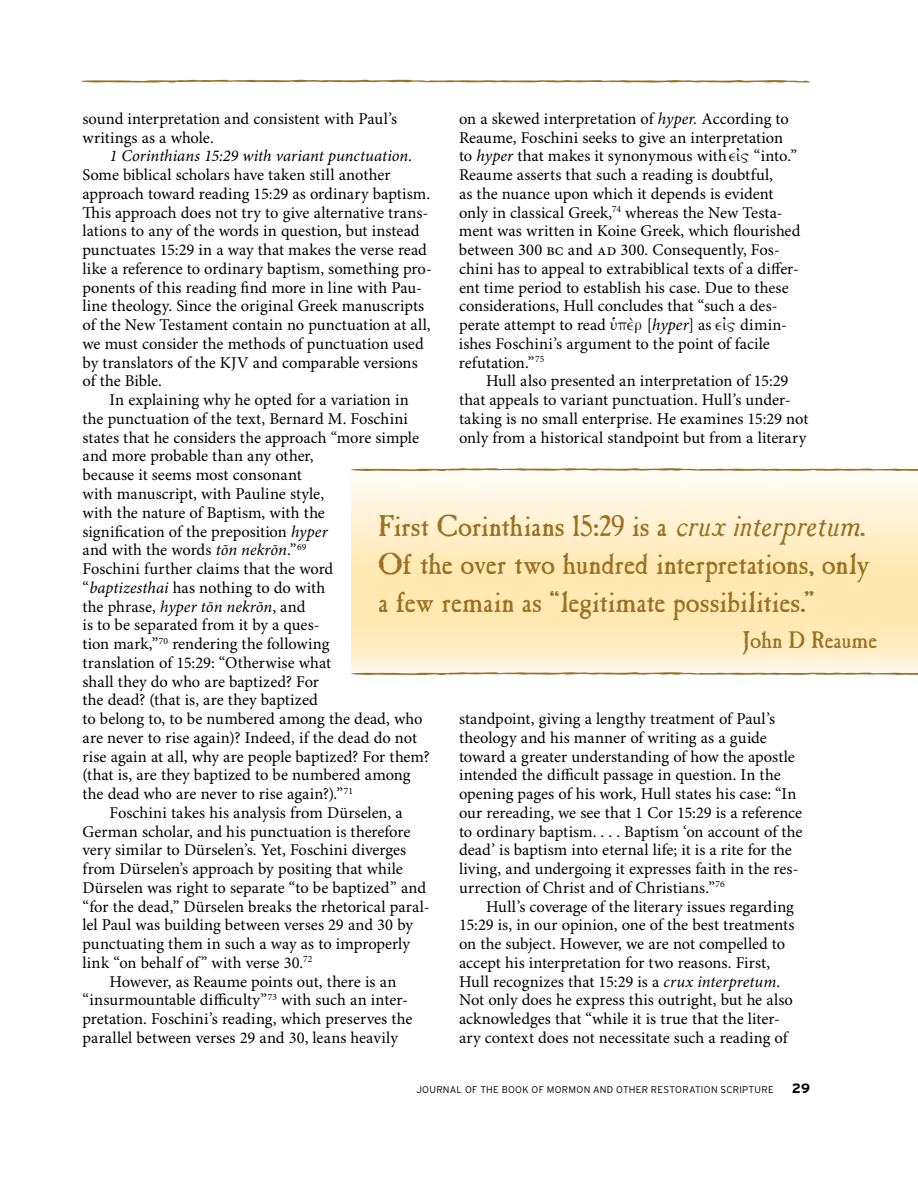
<style>
.page{position:relative;width:918px;height:1188px;background:#fff}
.page>*{position:absolute;margin:0;border:0;box-sizing:border-box;transform-origin:0 0}
.t1{font:30px/37.5px "Caslon Antique";letter-spacing:-.015em;color:#9b7221}
.t2{font:24px "Caslon Antique";letter-spacing:-.01em;color:#9b7221}
.t3{font:16.5px/18.8px "Minion Pro";letter-spacing:-.005em;color:#000}
.t4{font:italic 16.5px "Minion Pro";color:#000}
.t5{font:700 13.5px "Interstate";color:#000}
.t6{font:300 9.75px "Interstate";letter-spacing:.025em;color:#000}
.s1{font-style:italic}
.s2{font-family:"Graeca U"}
</style>
<div class="page">
<svg style="left:351px;top:477px;width:567px;height:195px;background:#ffedc6"></svg>
<svg style="left:81px;top:80px;width:729px;height:3px;background:#c4ad7e"></svg>
<svg style="left:351px;top:468px;width:567px;height:3px;background:#c4ac7c"></svg>
<svg style="left:351px;top:672px;width:567px;height:3px;background:#c4ac7c"></svg>
<p class="t3" style="left:82px;top:110px;width:316px">sound interpretation and consistent with Paul’s writings as a whole.</p>
<p class="t4" style="left:109px;top:146px;width:305px">1 Corinthians 15:29 with variant punctuation.</p>
<p class="t3" style="left:82px;top:166px;width:351px">Some biblical scholars have taken still another approach toward reading 15:29 as ordinary baptism.<br>This approach does not try to give alternative trans&shy;lations to any of the words in question, but instead punctuates 15:29 in a way that makes the verse read like a reference to ordinary baptism, something pro&shy;ponents of this reading find more in line with Pau&shy;line theology. Since the original Greek manuscripts of the New Testament contain no punctuation at all, we must consider the methods of punctuation used by translators of the KJV and comparable versions of the Bible.</p>
<p class="t3" style="left:109px;top:391px;width:301px">In explaining why he opted for a variation in</p>
<p class="t3" style="left:82px;top:410px;width:327px">the punctuation of the text, Bernard M. Foschini</p>
<p class="t3" style="left:82px;top:429px;width:338px">states that he considers the approach “more simple</p>
<p class="t3" style="left:82px;top:447px;width:233px">and more probable than any other,</p>
<p class="t3" style="left:82px;top:466px;width:221px">because it seems most consonant</p>
<p class="t3" style="left:82px;top:485px;width:243px">with manuscript, with Pauline style,</p>
<p class="t3" style="left:82px;top:504px;width:244px">with the nature of Baptism, with the</p>
<p class="t3" style="left:82px;top:523px;width:247px">signification of the preposition <span class="s1">hyper</span></p>
<p class="t3" style="left:82px;top:541px;width:226px">and with the words <span class="s1">tōn nekrōn</span>.”<sup>69</sup></p>
<p class="t3" style="left:83px;top:560px;width:252px">Foschini further claims that the word</p>
<p class="t3" style="left:83px;top:579px;width:244px">“<span class="s1">baptizesthai</span> has nothing to do with</p>
<p class="t3" style="left:83px;top:598px;width:224px">the phrase, <span class="s1">hyper tōn nekrōn</span>, and</p>
<p class="t3" style="left:83px;top:616px;width:239px">is to be separated from it by a ques-</p>
<p class="t3" style="left:83px;top:635px;width:249px">tion mark,”<sup>70</sup> rendering the following</p>
<p class="t3" style="left:83px;top:654px;width:250px">translation of 15:29: “Otherwise what</p>
<p class="t3" style="left:83px;top:673px;width:238px">shall they do who are baptized? For</p>
<p class="t3" style="left:83px;top:691px;width:237px">the dead? (that is, are they baptized</p>
<p class="t3" style="left:83px;top:710px;width:342px">to belong to, to be numbered among the dead, who</p>
<p class="t3" style="left:83px;top:729px;width:336px">are never to rise again)? Indeed, if the dead do not</p>
<p class="t3" style="left:83px;top:748px;width:349px">rise again at all, why are people baptized? For them?</p>
<p class="t3" style="left:83px;top:766px;width:330px">(that is, are they baptized to be numbered among</p>
<p class="t3" style="left:83px;top:785px;width:272px">the dead who are never to rise again?).”<sup>71</sup></p>
<p class="t3" style="left:110px;top:804px;width:295px">Foschini takes his analysis from Dürselen, a</p>
<p class="t3" style="left:83px;top:823px;width:329px">German scholar, and his punctuation is therefore</p>
<p class="t3" style="left:83px;top:841px;width:325px">very similar to Dürselen’s. Yet, Foschini diverges</p>
<p class="t3" style="left:83px;top:860px;width:322px">from Dürselen’s approach by positing that while</p>
<p class="t3" style="left:83px;top:879px;width:345px">Dürselen was right to separate “to be baptized” and</p>
<p class="t3" style="left:83px;top:898px;width:349px">“for the dead,” Dürselen breaks the rhetorical paral-</p>
<p class="t3" style="left:83px;top:916px;width:332px">lel Paul was building between verses 29 and 30 by</p>
<p class="t3" style="left:83px;top:935px;width:329px">punctuating them in such a way as to improperly</p>
<p class="t3" style="left:83px;top:954px;width:231px">link “on behalf of” with verse 30.<sup>72</sup></p>
<p class="t3" style="left:109px;top:973px;width:288px">However, as Reaume points out, there is an</p>
<p class="t3" style="left:83px;top:992px;width:327px">“insurmountable difficulty”<sup>73</sup> with such an inter-</p>
<p class="t3" style="left:83px;top:1010px;width:332px">pretation. Foschini’s reading, which preserves the</p>
<p class="t3" style="left:83px;top:1029px;width:317px">parallel between verses 29 and 30, leans heavily</p>
<p class="t3" style="left:459px;top:110px;width:343px">on a skewed interpretation of <span class="s1">hyper.</span> According to Reaume, Foschini seeks to give an interpretation to <span class="s1">hyper</span> that makes it synonymous with <span class="s2">εἰς</span> “into.” Reaume asserts that such a reading is doubtful,<br>as the nuance upon which it depends is evident only in classical Greek,<sup>74</sup> whereas the New Testa&shy;ment was written in Koine Greek, which flourished between 300 bc and ad 300. Consequently, Fos&shy;chini has to appeal to extrabiblical texts of a differ&shy;ent time period to establish his case. Due to these considerations, Hull concludes that “such a des&shy;perate attempt to read <span class="s2">ὑπὲρ</span> [<span class="s1">hyper</span>] as <span class="s2">εἰς</span> dimin&shy;ishes Foschini’s argument to the point of facile refutation.”<sup>75</sup></p>
<p class="t3" style="left:459px;top:372px;width:351px;text-indent:27px">Hull also presented an interpretation of 15:29 that appeals to variant punctuation. Hull’s under&shy;taking is no small enterprise. He examines 15:29 not only from a historical standpoint but from a literary</p>
<h1 class="t1" style="left:378px;top:508px;width:494px">First Corinthians 15:29 is a <span class="s1">crux interpretum</span>.<br>Of the over two hundred interpretations, only a few remain as “legitimate possibilities.”</h1>
<h2 class="t2" style="left:743px;top:625px;width:136px">John D Reaume</h2>
<p class="t3" style="left:459px;top:710px;width:345px">standpoint, giving a lengthy treatment of Paul’s theology and his manner of writing as a guide toward a greater understanding of how the apostle intended the difficult passage in question. In the opening pages of his work, Hull states his case: “In our rereading, we see that 1 Cor 15:29 is a reference to ordinary baptism. . . . Baptism ‘on account of the dead’ is baptism into eternal life; it is a rite for the living, and undergoing it expresses faith in the res&shy;urrection of Christ and of Christians.”<sup>76</sup></p>
<p class="t3" style="left:459px;top:898px;width:337px;text-indent:27px">Hull’s coverage of the literary issues regarding 15:29 is, in our opinion, one of the best treatments on the subject. However, we are not compelled to accept his interpretation for two reasons. First, Hull recognizes that 15:29 is a <span class="s1">crux interpretum</span>.<br>Not only does he express this outright, but he also acknowledges that “while it is true that the liter&shy;ary context does not necessitate such a reading of</p>
<p class="t6" style="left:416px;top:1085px;width:359px">JOURNAL OF THE BOOK OF MORMON AND OTHER RESTORATION SCRIPTURE</p>
<p class="t5" style="left:792px;top:1081px;width:20px">29</p>
</div>
